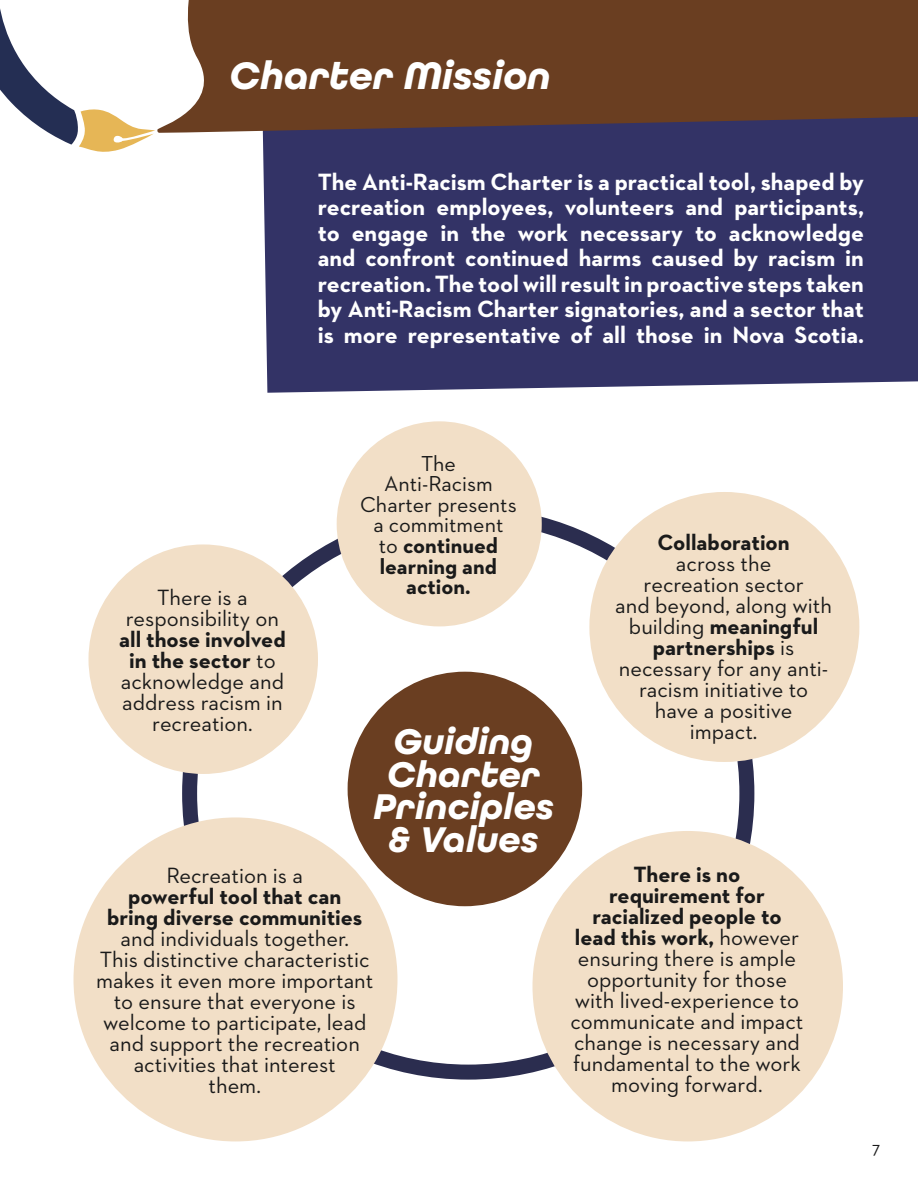
<style>
.page{position:relative;width:918px;height:1188px;background:#fff}
.page>*{position:absolute;margin:0;border:0;box-sizing:border-box;transform-origin:0 0}
.t1{font:italic 700 40.5px "All Round Gothic";color:#fff}
.t2{font:italic 700 37.8px/32.5px "All Round Gothic";color:#fff;text-align:center}
.t3{font:700 24px/25.5px "Neutraface 2 Text";letter-spacing:-.005em;color:#fff;text-align:justify}
.t4{font:22.5px/21px "Neutraface 2 Text";color:#1a1a1a;text-align:center}
.t5{font:700 22.5px/21px "Neutraface 2 Text";color:#1a1a1a;text-align:center}
.t6{font:22.05px/20.5px "Neutraface 2 Text";color:#1a1a1a;text-align:center}
.t7{font:18px "Neutraface 2 Text";color:#1a1a1a}
.s1{font-weight:700}
</style>
<div class="page">
<div style="left:263px;top:133px;width:655px;height:260px;background:#336"></div>
<svg style="left:285px;top:0;width:633px;height:133px;fill:#6a3e21"></svg>
<svg style="left:0;top:0;width:285px;height:155px"></svg>
<div style="left:337px;top:421px;width:205px;height:205px;background:#f2dfc7;border-radius:50%"></div>
<div style="left:88px;top:544px;width:230px;height:230px;background:#f2dfc7;border-radius:50%"></div>
<div style="left:589px;top:492px;width:270px;height:270px;background:#f2dfc7;border-radius:50%"></div>
<div style="left:348px;top:672px;width:234px;height:234px;background:#6a3e21;border-radius:50%"></div>
<div style="left:532px;top:831px;width:311px;height:310px;background:#f2dfc7;border-radius:50%"></div>
<div style="left:74px;top:817px;width:324px;height:324px;background:#f2dfc7;border-radius:50%"></div>
<h1 class="t1" style="left:230px;top:51px;width:323px">Charter Mission</h1>
<p class="t3" style="left:318px;top:169px;width:548px">The Anti-Racism Charter is a practical tool, shaped by recreation employees, volunteers and participants, to engage in the work necessary to acknowledge and confront continued harms caused by racism in recreation. The tool will result in proactive steps taken by Anti-Racism Charter signatories, and a sector that is more representative of all those in Nova Scotia.</p>
<p class="t4" style="left:126px;top:587px;width:155px">There is a responsibility on</p>
<p class="t4" style="left:119px;top:629px;width:168px"><span class="s1">all those involved in the sector</span> to acknowledge and address racism in recreation.</p>
<p class="t6" style="left:360px;top:453px;width:158px">The<br>Anti-Racism<br>Charter presents a commitment<br>to <span class="s1">continued learning and action.</span></p>
<h2 class="t2" style="left:373px;top:726px;width:182px">Guiding<br>Charter<br>Principles &amp; Values</h2>
<p class="t4" style="left:166px;top:865px;width:138px">Recreation is a</p>
<p class="t5" style="left:107px;top:886px;width:257px">powerful tool that can bring diverse communities</p>
<p class="t4" style="left:96px;top:928px;width:279px">and individuals together.<br>This distinctive characteristic makes it even more important to ensure that everyone is welcome to participate, lead and support the recreation activities that interest<br>them.</p>
<p class="t5" style="left:657px;top:532px;width:134px">Collaboration</p>
<p class="t4" style="left:615px;top:553px;width:218px">across the<br>recreation sector<br>and beyond, along with building <span class="s1">meaningful partnerships</span> is necessary for any anti&shy;racism initiative to have a positive<br>impact.</p>
<p class="t4" style="left:570px;top:864px;width:235px"><span class="s1">There is no requirement for racialized people to lead this work,</span> however ensuring there is ample opportunity for those with lived-experience to communicate and impact change is necessary and fundamental to the work moving forward.</p>
<p class="t7" style="left:872px;top:1137px;width:10px">7</p>
</div>
